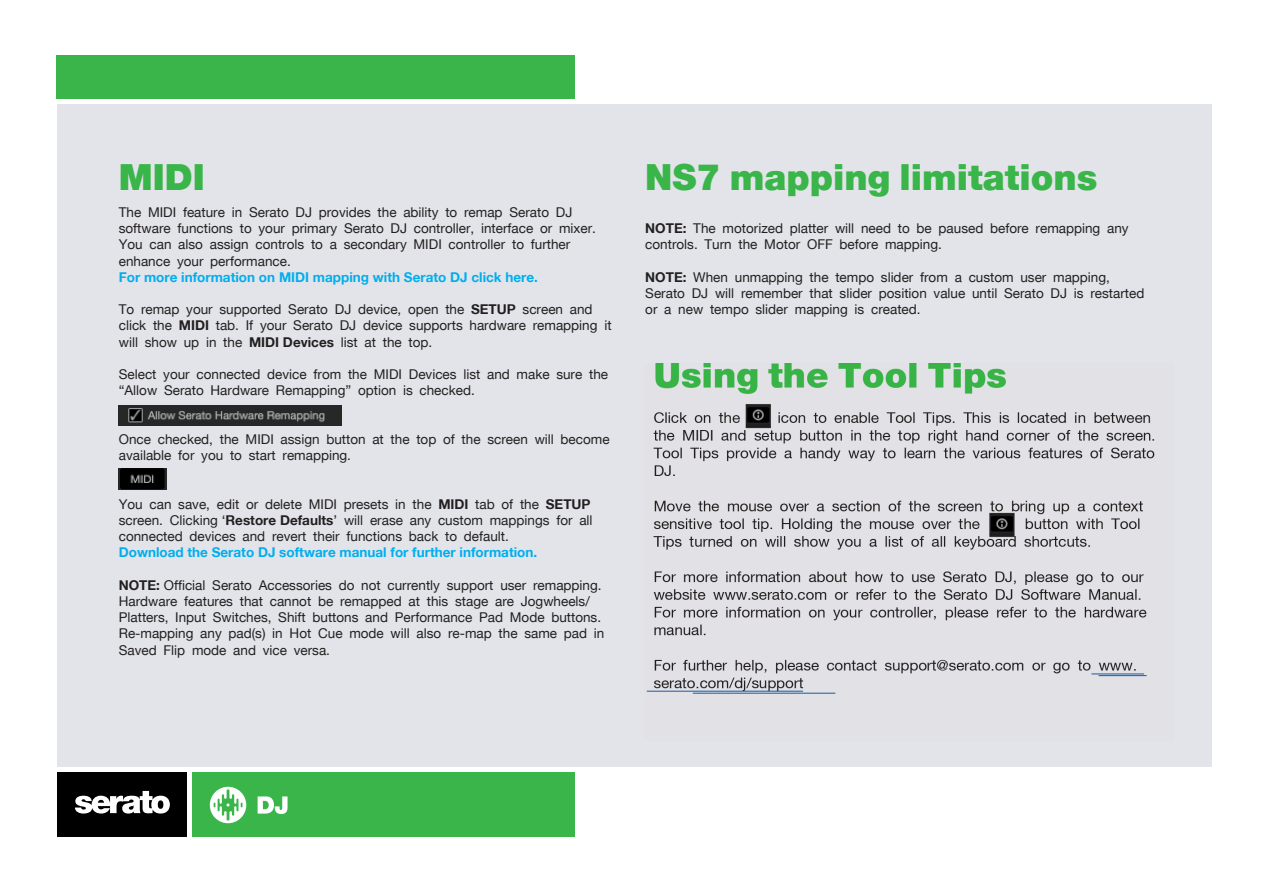
<style>
.page{position:relative;width:1263px;height:893px;background:#fff}
.page>*{position:absolute;margin:0;border:0;box-sizing:border-box;transform-origin:0 0}
.t1{font:900 36px "Serato";color:#3ab54a}
.t2{font:13.5px/16.2px "Serato";color:#231f20}
.t3{font:700 13.5px "Serato";color:#00aeef}
.s1{font-weight:700}
</style>
<div class="page">
<div style="left:57px;top:105px;width:1154px;height:662px;background:#e2e4e9"></div>
<div style="left:57px;top:56px;width:518px;height:43px;background:#3ab54a"></div>
<div style="left:192px;top:772px;width:383px;height:65px;background:#3ab54a"></div>
<div style="left:57px;top:772px;width:129px;height:65px;background:#000"></div>
<svg style="left:75px;top:791px;width:95px;height:22px"></svg>
<svg style="left:258px;top:796px;width:29px;height:18px"></svg>
<svg style="left:210px;top:787px;width:36px;height:36px"></svg>
<img style="left:646px;top:363px;width:509px;height:331px">
<hr style="left:647px;top:691px;width:156px;height:1px;background:#175d9e">
<hr style="left:1091px;top:673px;width:53px;height:1px;background:#175d9e">
<hr style="left:693px;top:693px;width:142px;height:1px;background:#175d9e">
<hr style="left:1098px;top:675px;width:49px;height:1px;background:#175d9e">
<img style="left:119px;top:405px;width:223px;height:20px">
<img style="left:118px;top:469px;width:48px;height:20px">
<p class="t1" style="left:119px;top:156px;width:87px">MIDI</p>
<p class="t2" style="left:119px;top:204px;width:479px">The MIDI feature in Serato DJ provides the ability to remap Serato DJ software functions to your primary Serato DJ controller, interface or mixer.<br>You can also assign controls to a secondary MIDI controller to further enhance your performance.</p>
<p class="t3" style="left:119px;top:269px;width:421px">For more information on MIDI mapping with Serato DJ click here.</p>
<p class="t2" style="left:119px;top:301px;width:494px">To remap your supported Serato DJ device, open the <span class="s1">SETUP</span> screen and click the <span class="s1">MIDI</span> tab. If your Serato DJ device supports hardware remapping it will show up in the <span class="s1">MIDI Devices</span> list at the top.</p>
<p class="t2" style="left:119px;top:366px;width:491px">Select your connected device from the MIDI Devices list and make sure the “Allow Serato Hardware Remapping” option is checked.</p>
<p class="t2" style="left:119px;top:431px;width:492px">Once checked, the MIDI assign button at the top of the screen will become available for you to start remapping.</p>
<p class="t2" style="left:119px;top:496px;width:475px">You can save, edit or delete MIDI presets in the <span class="s1">MIDI</span> tab of the <span class="s1">SETUP </span>screen. Clicking ‘<span class="s1">Restore Defaults</span>’ will erase any custom mappings for all connected devices and revert their functions back to default.</p>
<p class="t3" style="left:119px;top:544px;width:420px">Download the Serato DJ software manual for further information.</p>
<p class="t2" style="left:119px;top:577px;width:487px"><span class="s1">NOTE:</span> Official Serato Accessories do not currently support user remapping.<br>Hardware features that cannot be remapped at this stage are Jogwheels/ Platters, Input Switches, Shift buttons and Performance Pad Mode buttons.<br>Re-mapping any pad(s) in Hot Cue mode will also re-map the same pad in Saved Flip mode and vice versa.</p>
<p class="t1" style="left:645px;top:156px;width:454px">NS7 mapping limitations</p>
<p class="t2" style="left:645px;top:220px;width:485px"><span class="s1">NOTE:</span> The motorized platter will need to be paused before remapping any controls. Turn the Motor OFF before mapping.</p>
<p class="t2" style="left:645px;top:269px;width:501px"><span class="s1">NOTE:</span> When unmapping the tempo slider from a custom user mapping,<br>Serato DJ will remember that slider position value until Serato DJ is restarted or a new tempo slider mapping is created.</p>
</div>
